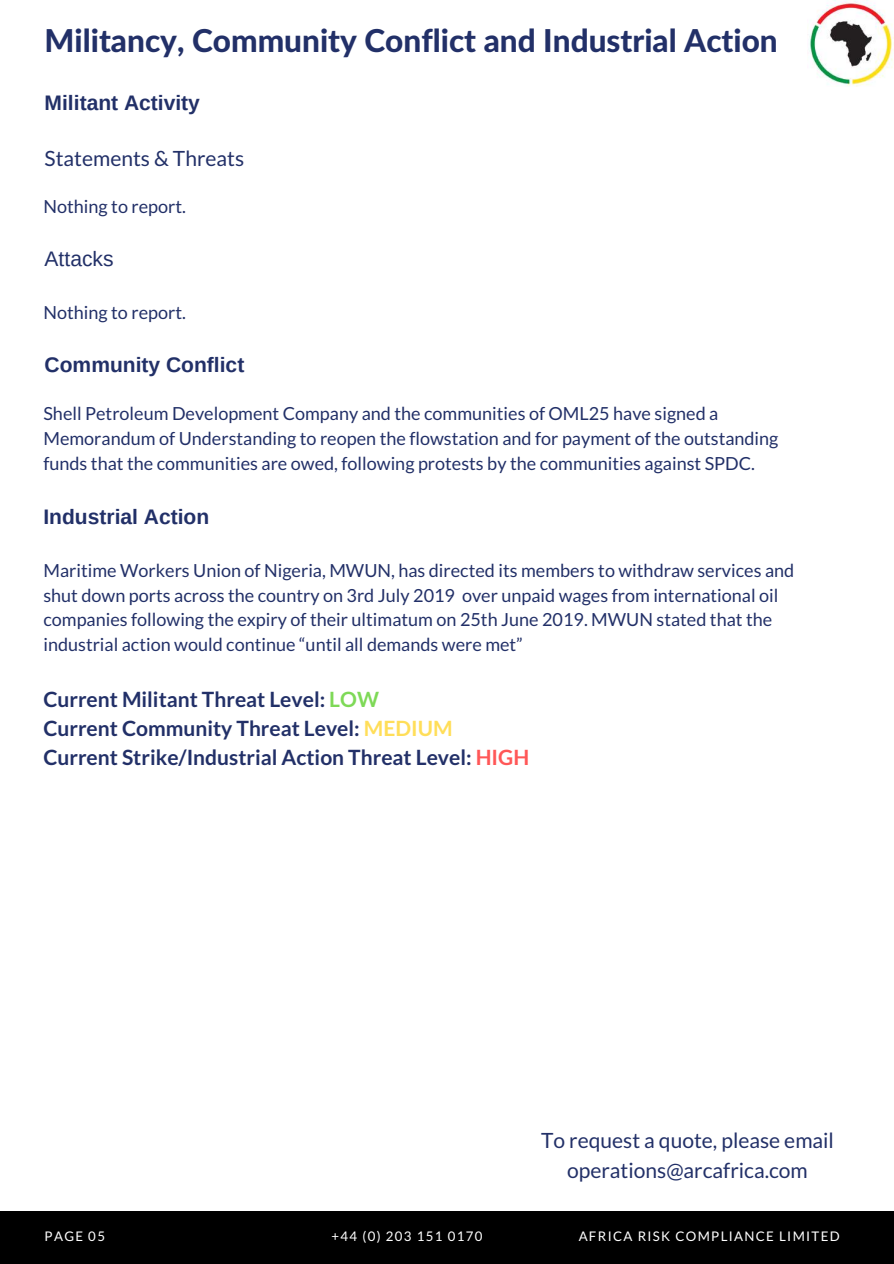
<style>
.page{position:relative;width:894px;height:1264px;background:#fff}
.page>*{position:absolute;margin:0;border:0;box-sizing:border-box;transform-origin:0 0}
.t1{font:800 31.5px "Lato Latin";color:#223068}
.t2{font:700 21px/29.2px "Lato";color:#223068}
.t3{font:21px/29.2px "Lato";color:#223068;text-align:center}
.t4{font:700 21px "Arimo";color:#223068}
.t5{font:21px "Arimo";color:#223068}
.t6{font:18px/24.8px "Lato";color:#223068}
.t7{font:13.2px "Lato";letter-spacing:.1em;color:#fff}
.s1{color:#7ed957}
.s2{color:#ffde59}
.s3{color:#ff5757}
</style>
<div class="page">
<div style="left:0;top:1211px;width:893px;height:52px;background:#000"></div>
<img style="left:809px;top:0;width:84px;height:87px">
<h1 class="t1" style="left:45px;top:21px;width:734px">Militancy, Community Conflict and Industrial Action</h1>
<p class="t4" style="left:45px;top:91px;width:157px">Militant Activity</p>
<p class="t3" style="left:45px;top:143px;width:201px">Statements &amp; Threats</p>
<p class="t6" style="left:43px;top:193px;width:144px">Nothing to report.</p>
<p class="t5" style="left:45px;top:247px;width:70px">Attacks</p>
<p class="t6" style="left:43px;top:300px;width:144px">Nothing to report.</p>
<p class="t4" style="left:45px;top:353px;width:201px">Community Conflict</p>
<p class="t6" style="left:43px;top:401px;width:736px">Shell Petroleum Development Company and the communities of OML25 have signed a<br>Memorandum of Understanding to reopen the flowstation and for payment of the outstanding funds that the communities are owed, following protests by the communities against SPDC.</p>
<p class="t4" style="left:43px;top:505px;width:167px">Industrial Action</p>
<p class="t6" style="left:43px;top:557px;width:752px">Maritime Workers Union of Nigeria, MWUN, has directed its members to withdraw services and shut down ports across the country on 3rd July 2019 over unpaid wages from international oil companies following the expiry of their ultimatum on 25th June 2019. MWUN stated that the industrial action would continue “until all demands were met”</p>
<p class="t2" style="left:43px;top:683px;width:487px">Current Militant Threat Level: <span class="s1">LOW<br></span>Current Community Threat Level: <span class="s2">MEDIUM<br></span>Current Strike/Industrial Action Threat Level: <span class="s3">HIGH</span></p>
<p class="t3" style="left:541px;top:1125px;width:294px">To request a quote, please email operations@arcafrica.com</p>
<p class="t7" style="left:331px;top:1227px;width:152px">+44 (0) 203 151 0170</p>
<p class="t7" style="left:45px;top:1227px;width:62px">PAGE 05</p>
<p class="t7" style="left:578px;top:1227px;width:262px">AFRICA RISK COMPLIANCE LIMITED</p>
</div>
